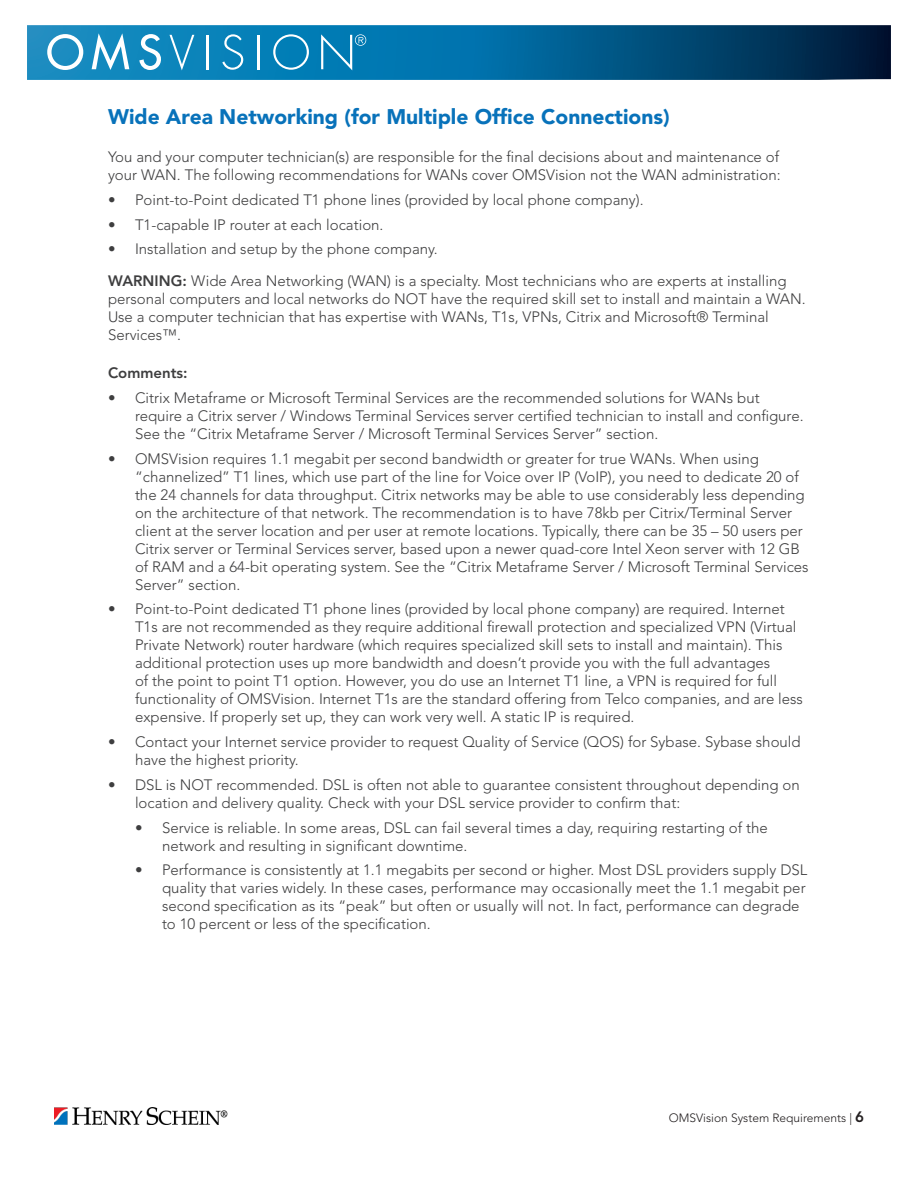
<style>
.page{position:relative;width:918px;height:1188px;background:#fff}
.page>*{position:absolute;margin:0;border:0;box-sizing:border-box;transform-origin:0 0}
.t1{font:900 21px "Avenir LT Std";color:#0872ba}
.t2{font:300 15px/18px "Avenir LT Std";color:#3e3e3f}
.t3{font:800 15px "Avenir LT Std";color:#3e3e3f}
.t4{font:300 12px "Avenir LT Std";color:#231f20}
.s1{font-weight:800}
.s2{font-weight:800;font-size:15px}
</style>
<div class="page">
<svg style="left:27px;top:25px;width:864px;height:55px;background:#055f8f"></svg>
<svg style="left:47px;top:34px;width:36px;height:36px"></svg>
<svg style="left:92px;top:33px;width:37px;height:37px"></svg>
<svg style="left:139px;top:34px;width:22px;height:36px"></svg>
<svg style="left:169px;top:35px;width:25px;height:35px"></svg>
<hr style="left:206px;top:35px;width:3px;height:34px;background:#fff">
<svg style="left:222px;top:34px;width:21px;height:36px"></svg>
<hr style="left:257px;top:35px;width:2px;height:34px;background:#fff">
<svg style="left:273px;top:34px;width:36px;height:36px"></svg>
<svg style="left:321px;top:34px;width:45px;height:36px;background:#2a90bf"></svg>
<img style="left:54px;top:1107px;width:174px;height:17px">
<h1 class="t1" style="left:108px;top:104px;width:563px">Wide Area Networking (for Multiple Office Connections)</h1>
<p class="t2" style="left:108px;top:148px;width:674px">You and your computer technician(s) are responsible for the final decisions about and maintenance of your WAN. The following recommendations for WANs cover OMSVision not the WAN administration:</p>
<p class="t2" style="left:108px;top:191px;width:537px">• Point-to-Point dedicated T1 phone lines (provided by local phone company).</p>
<p class="t2" style="left:108px;top:216px;width:277px">• T1-capable IP router at each location.</p>
<p class="t2" style="left:108px;top:234px;width:680px;line-height:31.5px">• Installation and setup by the phone company.<br><span class="s1">WARNING:</span> Wide Area Networking (WAN) is a specialty. Most technicians who are experts at installing</p>
<p class="t2" style="left:108px;top:290px;width:699px">personal computers and local networks do NOT have the required skill set to install and maintain a WAN.<br>Use a computer technician that has expertise with WANs, T1s, VPNs, Citrix and Microsoft® Terminal<br>Services™.</p>
<p class="t3" style="left:108px;top:364px;width:81px">Comments:</p>
<p class="t2" style="left:135px;top:389px;width:670px;text-indent:-27px">• Citrix Metaframe or Microsoft Terminal Services are the recommended solutions for WANs but require a Citrix server / Windows Terminal Services server certified technician to install and configure.<br>See the “Citrix Metaframe Server / Microsoft Terminal Services Server” section.</p>
<p class="t2" style="left:135px;top:450px;width:675px;text-indent:-27px">• OMSVision requires 1.1 megabit per second bandwidth or greater for true WANs. When using “channelized” T1 lines, which use part of the line for Voice over IP (VoIP), you need to dedicate 20 of the 24 channels for data throughput. Citrix networks may be able to use considerably less depending on the architecture of that network. The recommendation is to have 78kb per Citrix/Terminal Server client at the server location and per user at remote locations. Typically, there can be 35 – 50 users per Citrix server or Terminal Services server, based upon a newer quad-core Intel Xeon server with 12 GB of RAM and a 64-bit operating system. See the “Citrix Metaframe Server / Microsoft Terminal Services Server” section.</p>
<p class="t2" style="left:135px;top:600px;width:669px;text-indent:-27px">• Point-to-Point dedicated T1 phone lines (provided by local phone company) are required. Internet T1s are not recommended as they require additional firewall protection and specialized VPN (Virtual Private Network) router hardware (which requires specialized skill sets to install and maintain). This additional protection uses up more bandwidth and doesn’t provide you with the full advantages<br>of the point to point T1 option. However, you do use an Internet T1 line, a VPN is required for full functionality of OMSVision. Internet T1s are the standard offering from Telco companies, and are less expensive. If properly set up, they can work very well. A static IP is required.</p>
<p class="t2" style="left:135px;top:733px;width:667px;text-indent:-27px">• Contact your Internet service provider to request Quality of Service (QOS) for Sybase. Sybase should have the highest priority.</p>
<p class="t2" style="left:135px;top:776px;width:666px;text-indent:-27px">• DSL is NOT recommended. DSL is often not able to guarantee consistent throughout depending on location and delivery quality. Check with your DSL service provider to confirm that:</p>
<p class="t2" style="left:162px;top:819px;width:607px;text-indent:-27px">• Service is reliable. In some areas, DSL can fail several times a day, requiring restarting of the network and resulting in significant downtime.</p>
<p class="t2" style="left:162px;top:861px;width:647px;text-indent:-27px">• Performance is consistently at 1.1 megabits per second or higher. Most DSL providers supply DSL quality that varies widely. In these cases, performance may occasionally meet the 1.1 megabit per second specification as its “peak” but often or usually will not. In fact, performance can degrade to 10 percent or less of the specification.</p>
<p class="t4" style="left:669px;top:1111px;width:197px">OMSVision System Requirements | <span class="s2">6</span></p>
</div>
